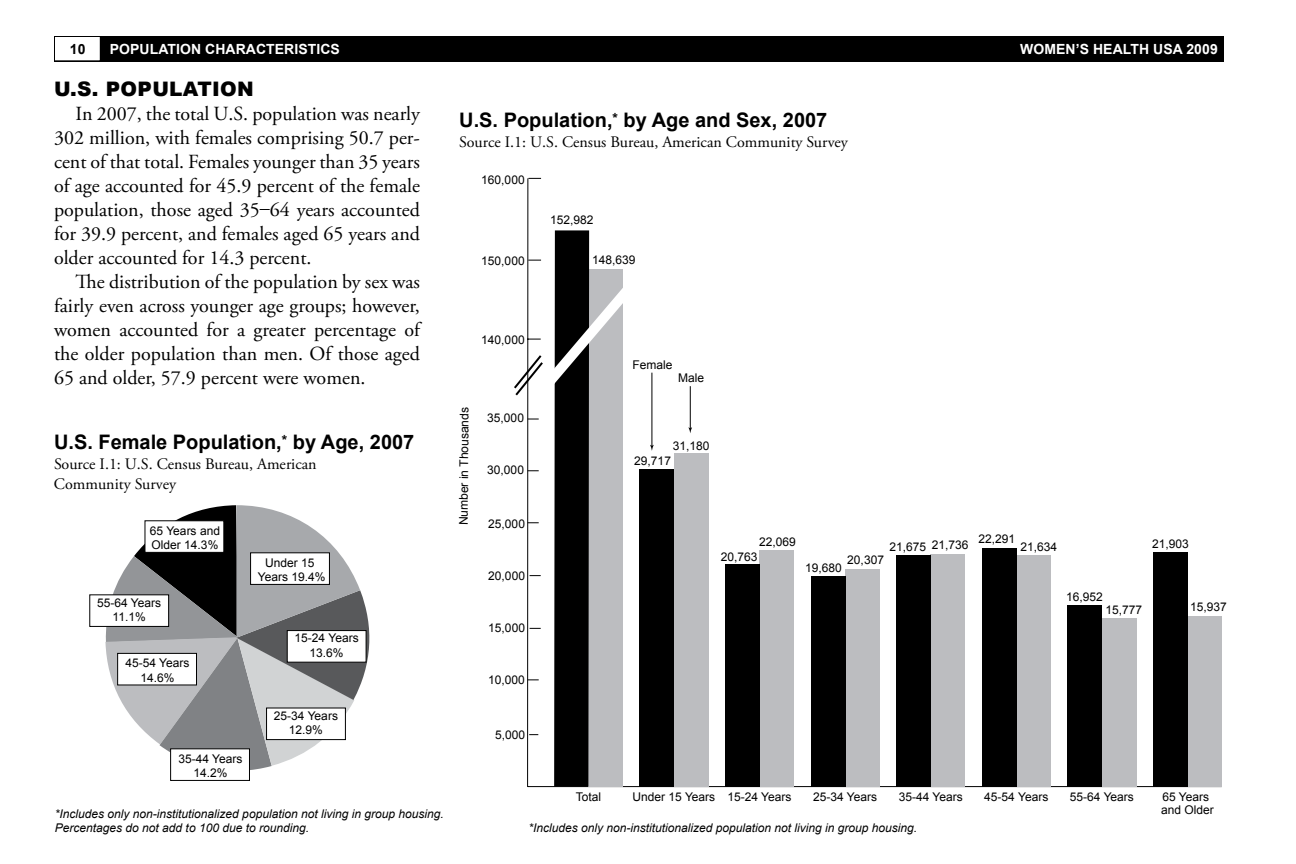
<style>
.page{position:relative;width:1296px;height:864px;background:#fff}
.page>*{position:absolute;margin:0;border:0;box-sizing:border-box;transform-origin:0 0}
.t1{font:20px/24px "Adobe Garamond Pro";color:#000;text-align:justify}
.t2{font:700 20px "Arial";color:#000}
.t3{font:900 20px "Arial";color:#000}
.t4{font:16px/20px "Adobe Garamond Pro";color:#000}
.t5{font:700 14px "Arial";letter-spacing:.005em;color:#fff}
.t6{font:700 14px "Arial";color:#000}
.t7{font:12px/14.4px "Arial";color:#000;text-align:center}
.t8{font:italic 12px/14px "Arial";color:#000}
</style>
<div class="page">
<svg style="left:105px;top:505px;width:265px;height:265px"></svg>
<div style="left:250px;top:553px;width:80px;height:32px;background:#fff;border:1px solid #000"></div>
<div style="left:117px;top:653px;width:80px;height:32px;background:#fff;border:1px solid #000"></div>
<div style="left:287px;top:630px;width:79px;height:32px;background:#fff;border:1px solid #000"></div>
<div style="left:145px;top:521px;width:79px;height:32px;background:#fff;border:1px solid #000"></div>
<div style="left:266px;top:708px;width:80px;height:32px;background:#fff;border:1px solid #000"></div>
<div style="left:90px;top:595px;width:79px;height:32px;background:#fff;border:1px solid #000"></div>
<div style="left:170px;top:749px;width:80px;height:32px;background:#fff;border:1px solid #000"></div>
<hr style="left:690px;top:386px;width:1px;height:43px;background:#000">
<svg style="left:688px;top:427px;width:4px;height:6px"></svg>
<hr style="left:528px;top:786px;width:694px;height:1px;background:#000">
<hr style="left:527px;top:178px;width:1px;height:609px;background:#000">
<svg style="left:529px;top:178px;width:12px;height:1px"></svg>
<div style="left:674px;top:453px;width:34px;height:334px;background:#bcbdc0"></div>
<div style="left:760px;top:551px;width:34px;height:236px;background:#bcbdc0"></div>
<div style="left:845px;top:569px;width:34px;height:218px;background:#bcbdc0"></div>
<div style="left:931px;top:554px;width:34px;height:233px;background:#bcbdc0"></div>
<div style="left:1016px;top:555px;width:35px;height:232px;background:#bcbdc0"></div>
<div style="left:1102px;top:618px;width:34px;height:169px;background:#bcbdc0"></div>
<div style="left:1188px;top:616px;width:34px;height:171px;background:#bcbdc0"></div>
<div style="left:640px;top:469px;width:34px;height:318px;background:#000"></div>
<div style="left:725px;top:564px;width:35px;height:223px;background:#000"></div>
<div style="left:811px;top:576px;width:34px;height:211px;background:#000"></div>
<div style="left:897px;top:555px;width:34px;height:232px;background:#000"></div>
<div style="left:982px;top:548px;width:34px;height:239px;background:#000"></div>
<div style="left:1068px;top:605px;width:34px;height:182px;background:#000"></div>
<div style="left:1153px;top:552px;width:35px;height:235px;background:#000"></div>
<svg style="left:514px;top:230px;width:140px;height:557px"></svg>
<div style="left:54px;top:36px;width:1170px;height:25px;background:#000"></div>
<div style="left:54px;top:36px;width:46px;height:25px;background:#fff"></div>
<div style="left:54px;top:36px;width:47px;height:25px;border:1px solid #000"></div>
<p class="t6" style="left:70px;top:40px;width:17px">10</p>
<p class="t5" style="left:110px;top:40px;width:232px">POPULATION CHARACTERISTICS</p>
<p class="t5" style="left:1020px;top:40px;width:199px">WOMEN’S HEALTH USA 2009</p>
<p class="t3" style="left:54px;top:74px;width:114px">U.S. POPULATION</p>
<p class="t1" style="left:54px;top:102px;width:368px;text-indent:22px">In 2007, the total U.S. population was nearly 302 million, with females comprising 50.7 per&shy;cent of that total. Females younger than 35 years of age accounted for 45.9 percent of the female population, those aged 35–64 years accounted for 39.9 percent, and females aged 65 years and older accounted for 14.3 percent.</p>
<p class="t1" style="left:54px;top:270px;width:368px;text-indent:22px">The distribution of the population by sex was fairly even across younger age groups; however, women accounted for a greater percentage of the older population than men. Of those aged 65 and older, 57.9 percent were women.</p>
<p class="t2" style="left:459px;top:107px;width:370px">U.S. Population,<sup>*</sup> by Age and Sex, 2007</p>
<p class="t4" style="left:459px;top:133px;width:390px">Source I.1: U.S. Census Bureau, American Community Survey</p>
<p class="t7" style="left:481px;top:173px;width:45px">160,000</p>
<p class="t7" style="left:550px;top:213px;width:45px">152,982</p>
<p class="t7" style="left:592px;top:253px;width:45px">148,639</p>
<p class="t7" style="left:481px;top:253px;width:45px">150,000</p>
<p class="t7" style="left:481px;top:333px;width:45px">140,000</p>
<p class="t7" style="left:633px;top:357px;width:42px">Female</p>
<p class="t7" style="left:678px;top:371px;width:28px">Male</p>
<p class="t2" style="left:54px;top:429px;width:362px">U.S. Female Population,<sup>*</sup> by Age, 2007</p>
<p class="t4" style="left:54px;top:455px;width:264px">Source I.1: U.S. Census Bureau, American<br>Community Survey</p>
<p class="t7" style="left:150px;top:523px;width:72px;text-align:left">65 Years and<br>Older 14.3%</p>
<p class="t7" style="left:97px;top:595px;width:66px">55-64 Years<br>11.1%</p>
<p class="t7" style="left:125px;top:656px;width:66px">45-54 Years<br>14.6%</p>
<p class="t7" style="left:178px;top:752px;width:66px">35-44 Years<br>14.2%</p>
<p class="t7" style="left:258px;top:555px;width:69px">Under 15<br>Years 19.4%</p>
<p class="t7" style="left:295px;top:631px;width:66px">15-24 Years<br>13.6%</p>
<p class="t7" style="left:274px;top:709px;width:66px">25-34 Years<br>12.9%</p>
<p class="t8" style="left:55px;top:807px;width:390px">*Includes only non-institutionalized population not living in group housing.<br>Percentages do not add to 100 due to rounding.</p>
<p class="t7" style="left:457px;top:525px;width:120px;rotate:-90deg">Number in Thousands</p>
<p class="t7" style="left:487px;top:411px;width:38px">35,000</p>
<p class="t7" style="left:487px;top:463px;width:38px">30,000</p>
<p class="t7" style="left:488px;top:517px;width:38px">25,000</p>
<p class="t7" style="left:488px;top:569px;width:38px">20,000</p>
<p class="t7" style="left:488px;top:621px;width:38px">15,000</p>
<p class="t7" style="left:488px;top:672px;width:38px">10,000</p>
<p class="t7" style="left:495px;top:728px;width:32px">5,000</p>
<p class="t7" style="left:673px;top:438px;width:38px">31,180</p>
<p class="t7" style="left:634px;top:453px;width:38px">29,717</p>
<p class="t7" style="left:978px;top:532px;width:38px">22,291</p>
<p class="t7" style="left:759px;top:534px;width:38px">22,069</p>
<p class="t7" style="left:932px;top:537px;width:38px">21,736</p>
<p class="t7" style="left:1020px;top:539px;width:38px">21,634</p>
<p class="t7" style="left:890px;top:539px;width:38px">21,675</p>
<p class="t7" style="left:721px;top:550px;width:38px">20,763</p>
<p class="t7" style="left:847px;top:552px;width:38px">20,307</p>
<p class="t7" style="left:805px;top:561px;width:38px">19,680</p>
<p class="t7" style="left:1152px;top:536px;width:38px">21,903</p>
<p class="t7" style="left:1066px;top:590px;width:38px">16,952</p>
<p class="t7" style="left:1106px;top:602px;width:38px">15,777</p>
<p class="t7" style="left:1190px;top:600px;width:38px">15,937</p>
<p class="t7" style="left:576px;top:789px;width:27px">Total</p>
<p class="t7" style="left:633px;top:789px;width:160px">Under 15 Years 15-24 Years</p>
<p class="t7" style="left:813px;top:789px;width:66px">25-34 Years</p>
<p class="t7" style="left:899px;top:789px;width:66px">35-44 Years</p>
<p class="t7" style="left:984px;top:789px;width:66px">45-54 Years</p>
<p class="t7" style="left:1070px;top:789px;width:66px">55-64 Years</p>
<p class="t7" style="left:1161px;top:790px;width:54px;line-height:13.8px;text-align:left">65 Years and Older</p>
<p class="t8" style="left:528px;top:821px;width:390px">*Includes only non-institutionalized population not living in group housing.</p>
</div>
